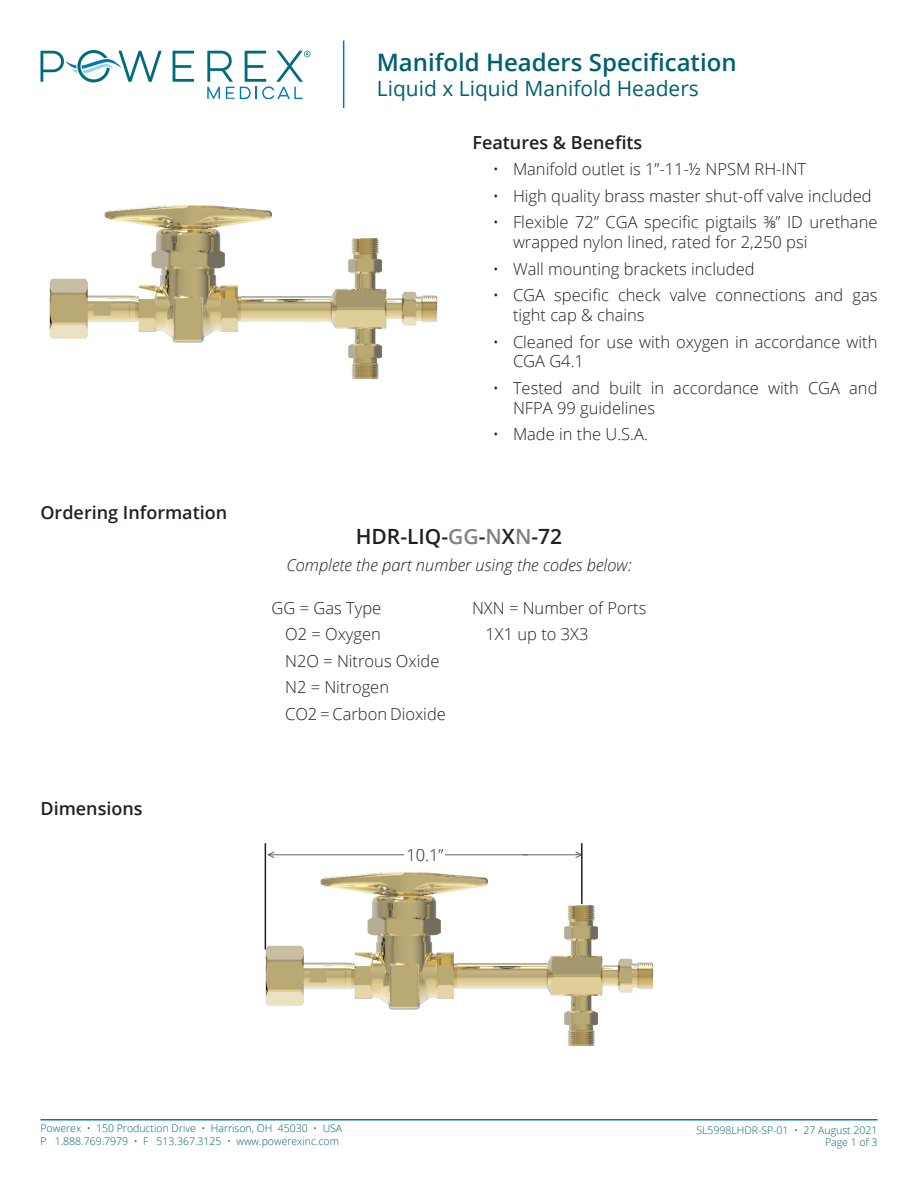
<style>
.page{position:relative;width:918px;height:1188px;background:#fff}
.page>*{position:absolute;margin:0;border:0;box-sizing:border-box;transform-origin:0 0}
.t1{font:600 24px "Open Sans";color:#006072}
.t2{font:21px "Open Sans";color:#006072}
.Subheading_1{font:600 21px "Open Sans";color:#231f20}
.Subheading_1-2{font:600 18px "Open Sans";color:#231f20}
.Paragraph{font:300 16.5px/19.8px "Open Sans";color:#231f20}
.Subheading_1-3{font:italic 300 16.5px "Open Sans";color:#231f20}
.t3{font:300 10.5px/12.6px "Open Sans";color:#006072}
.s1{color:#808285}
</style>
<div class="page">
<svg style="left:173px;top:51px;width:21px;height:31px"></svg>
<svg style="left:40px;top:50px;width:122px;height:32px"></svg>
<svg style="left:207px;top:51px;width:103px;height:48px"></svg>
<hr style="left:343px;top:40px;width:1px;height:68px;background:#0073ce">
<hr style="left:40px;top:1119px;width:838px;height:1px;background:#0073ce">
<img style="left:264px;top:866px;width:390px;height:181px">
<hr style="left:265px;top:843px;width:1px;height:107px;background:#231f20">
<hr style="left:269px;top:854px;width:259px;height:1px;background:#636366">
<svg style="left:267px;top:851px;width:8px;height:7px"></svg>
<hr style="left:523px;top:854px;width:58px;height:1px;background:#636366">
<svg style="left:575px;top:851px;width:6px;height:7px"></svg>
<hr style="left:581px;top:843px;width:2px;height:61px;background:#231f20">
<div style="left:405px;top:848px;width:40px;height:13px;background:#fff"></div>
<img style="left:49px;top:205px;width:389px;height:175px">
<h1 class="t1" style="left:377px;top:46px;width:361px">Manifold Headers Specification</h1>
<p class="t2" style="left:377px;top:74px;width:324px">Liquid x Liquid Manifold Headers</p>
<p class="Subheading_1-2" style="left:40px;top:500px;width:188px">Ordering Information</p>
<p class="Subheading_1-2" style="left:40px;top:796px;width:104px">Dimensions</p>
<p class="Subheading_1-2" style="left:472px;top:130px;width:171px">Features &amp; Benefits</p>
<p class="Paragraph" style="left:493px;top:159px;width:315px">• Manifold outlet is 1”-11-½ NPSM RH-INT</p>
<p class="Paragraph" style="left:493px;top:186px;width:380px">• High quality brass master shut-off valve included</p>
<p class="Paragraph" style="left:513px;top:212px;width:366px;text-indent:-20px">• Flexible 72” CGA specific pigtails ⅜” ID urethane wrapped nylon lined, rated for 2,250 psi</p>
<p class="Paragraph" style="left:493px;top:258px;width:263px">• Wall mounting brackets included</p>
<p class="Paragraph" style="left:513px;top:285px;width:366px;text-indent:-20px">• CGA specific check valve connections and gas tight cap &amp; chains</p>
<p class="Paragraph" style="left:513px;top:331px;width:366px;text-indent:-20px">• Cleaned for use with oxygen in accordance with<br>CGA G4.1</p>
<p class="Paragraph" style="left:513px;top:378px;width:366px;text-indent:-20px">• Tested and built in accordance with CGA and<br>NFPA 99 guidelines</p>
<p class="Paragraph" style="left:493px;top:424px;width:157px">• Made in the U.S.A.</p>
<p class="Subheading_1" style="left:356px;top:522px;width:208px">HDR-LIQ-<span class="s1">GG</span>-<span class="s1">N</span>X<span class="s1">N</span>-72</p>
<p class="Subheading_1-3" style="left:286px;top:553px;width:347px">Complete the part number using the codes below:</p>
<p class="Paragraph" style="left:272px;top:597px;width:111px">GG = Gas Type</p>
<p class="Paragraph" style="left:285px;top:624px;width:97px">O2 = Oxygen</p>
<p class="Paragraph" style="left:285px;top:650px;width:156px">N2O = Nitrous Oxide</p>
<p class="Paragraph" style="left:285px;top:677px;width:105px">N2 = Nitrogen</p>
<p class="Paragraph" style="left:285px;top:703px;width:162px">CO2 = Carbon Dioxide</p>
<p class="Paragraph" style="left:472px;top:597px;width:176px">NXN = Number of Ports</p>
<p class="Paragraph" style="left:486px;top:624px;width:105px">1X1 up to 3X3</p>
<p class="Paragraph" style="left:406px;top:845px;width:39px">10.1”</p>
<p class="t3" style="left:40px;top:1122px;width:303px">Powerex • 150 Production Drive • Harrison, OH 45030 • USA<br>P 1.888.769.7979 • F 513.367.3125 • www.powerexinc.com</p>
<p class="t3" style="left:696px;top:1123px;width:183px;text-align:right">SL5998LHDR-SP-01 • 27 August 2021<br>Page 1 of 3</p>
</div>
